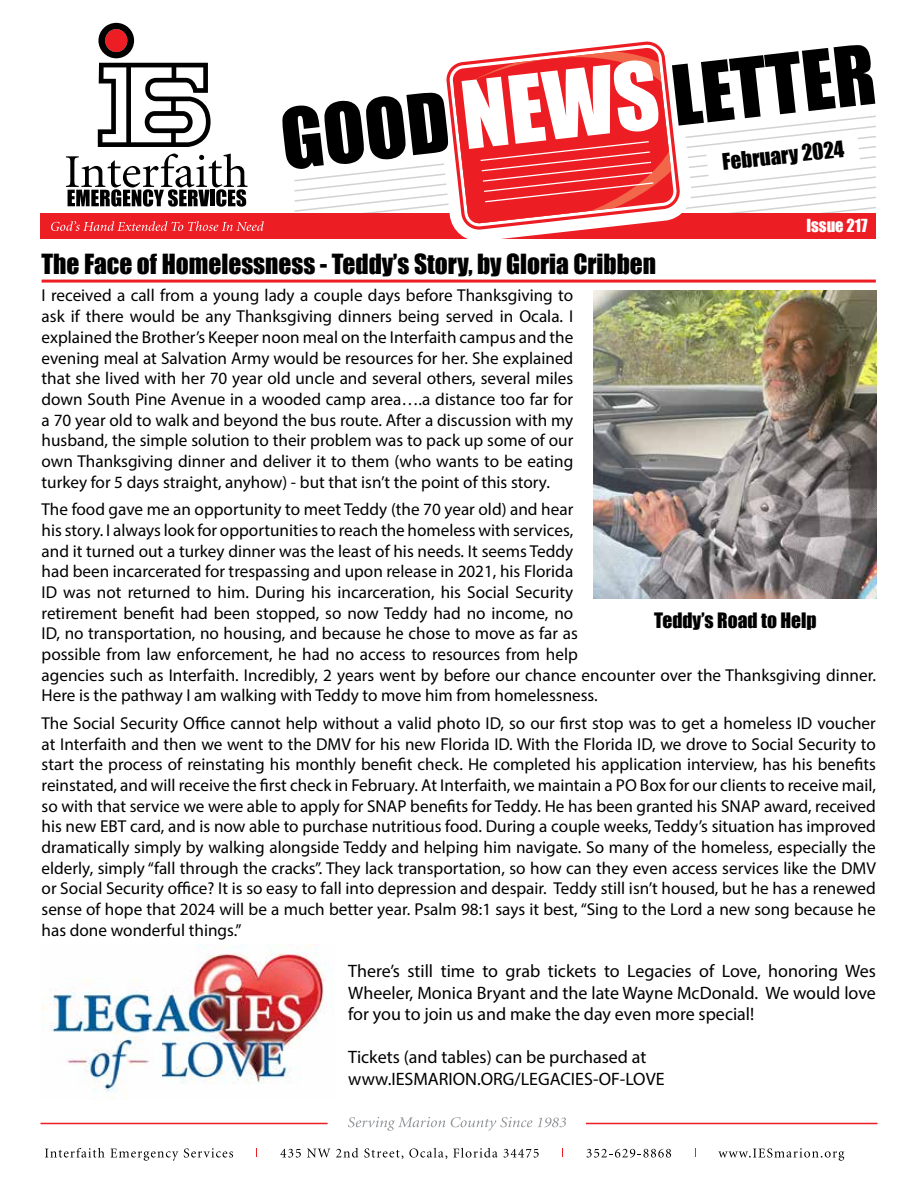
<style>
.page{position:relative;width:918px;height:1188px;background:#fff}
.page>*{position:absolute;margin:0;border:0;box-sizing:border-box;transform-origin:0 0}
.t1{font:25.5px "Impact";color:#000}
.t2{font:21px "Impact";color:#000}
.t3{font:19.5px "Impact";color:#000}
.t4{font:18px/21.6px "Myriad Pro";color:#000;text-align:justify}
.t5{font:17.25px/20.7px "Myriad Pro";color:#000;text-align:justify}
.t6{font:16.5px "Impact";color:#fff}
</style>
<div class="page">
<svg style="left:66px;top:154px;width:182px;height:53px"></svg>
<svg style="left:98px;top:23px;width:113px;height:124px"></svg>
<hr style="left:586px;top:1123px;width:292px;height:1px;background:#ed1d24">
<hr style="left:41px;top:1123px;width:287px;height:1px;background:#ed1d24">
<svg style="left:348px;top:1117px;width:97px;height:14px"></svg>
<svg style="left:451px;top:1117px;width:115px;height:14px"></svg>
<svg style="left:45px;top:1148px;width:133px;height:13px"></svg>
<svg style="left:184px;top:1148px;width:49px;height:10px"></svg>
<svg style="left:280px;top:1149px;width:21px;height:9px"></svg>
<svg style="left:307px;top:1149px;width:23px;height:9px"></svg>
<svg style="left:336px;top:1148px;width:22px;height:10px"></svg>
<svg style="left:364px;top:1148px;width:39px;height:11px"></svg>
<svg style="left:409px;top:1148px;width:38px;height:11px"></svg>
<svg style="left:453px;top:1148px;width:86px;height:10px"></svg>
<svg style="left:587px;top:1149px;width:84px;height:9px"></svg>
<svg style="left:718px;top:1148px;width:126px;height:13px"></svg>
<div style="left:40px;top:214px;width:838px;height:25px;background:#ed1d24"></div>
<svg style="left:457px;top:232px;width:106px;height:6px"></svg>
<div style="left:877px;top:20px;width:29px;height:270px;background:#fff"></div>
<svg style="left:51px;top:221px;width:213px;height:10px"></svg>
<svg style="left:282px;top:45px;width:593px;height:187px"></svg>
<div style="left:704px;top:215px;width:157px;height:23px;background:#ed1d24"></div>
<hr style="left:42px;top:280px;width:834px;height:3px;background:#ed1d24">
<img style="left:594px;top:291px;width:283px;height:308px">
<img style="left:42px;top:945px;width:284px;height:154px">
<p class="t2" style="left:721px;top:145px;width:124px;rotate:-6deg">February 2024</p>
<p class="t6" style="left:806px;top:212px;width:63px">Issue 217</p>
<h1 class="t1" style="left:42px;top:244px;width:616px">The Face of Homelessness - Teddy’s Story, by Gloria Cribben</h1>
<p class="t5" style="left:42px;top:285px;width:533px">I received a call from a young lady a couple days before Thanksgiving to ask if there would be any Thanksgiving dinners being served in Ocala. I explained the Brother’s Keeper noon meal on the Interfaith campus and the evening meal at Salvation Army would be resources for her. She explained that she lived with her 70 year old uncle and several others, several miles down South Pine Avenue in a wooded camp area….a distance too far for a 70 year old to walk and beyond the bus route. After a discussion with my husband, the simple solution to their problem was to pack up some of our own Thanksgiving dinner and deliver it to them (who wants to be eating turkey for 5 days straight, anyhow) - but that isn’t the point of this story.</p>
<p class="t5" style="left:42px;top:499px;width:836px;text-align:left">The food gave me an opportunity to meet Teddy (the 70 year old) and hear<br>his story. I always look for opportunities to reach the homeless with services,<br>and it turned out a turkey dinner was the least of his needs. It seems Teddy<br>had been incarcerated for trespassing and upon release in 2021, his Florida<br>ID was not returned to him. During his incarceration, his Social Security<br>retirement benefit had been stopped, so now Teddy had no income, no<br>ID, no transportation, no housing, and because he chose to move as far as<br>possible from law enforcement, he had no access to resources from help<br>agencies such as Interfaith. Incredibly, 2 years went by before our chance encounter over the Thanksgiving dinner.<br>Here is the pathway I am walking with Teddy to move him from homelessness.</p>
<p class="t5" style="left:42px;top:712px;width:836px">The Social Security Office cannot help without a valid photo ID, so our first stop was to get a homeless ID voucher at Interfaith and then we went to the DMV for his new Florida ID. With the Florida ID, we drove to Social Security to start the process of reinstating his monthly benefit check. He completed his application interview, has his benefits reinstated, and will receive the first check in February. At Interfaith, we maintain a PO Box for our clients to receive mail, so with that service we were able to apply for SNAP benefits for Teddy. He has been granted his SNAP award, received his new EBT card, and is now able to purchase nutritious food. During a couple weeks, Teddy’s situation has improved dramatically simply by walking alongside Teddy and helping him navigate. So many of the homeless, especially the elderly, simply “fall through the cracks”. They lack transportation, so how can they even access services like the DMV or Social Security office? It is so easy to fall into depression and despair. Teddy still isn’t housed, but he has a renewed sense of hope that 2024 will be a much better year. Psalm 98:1 says it best, “Sing to the Lord a new song because he has done wonderful things.”</p>
<p class="t3" style="left:654px;top:605px;width:164px">Teddy’s Road to Help</p>
<p class="t4" style="left:348px;top:960px;width:529px">There’s still time to grab tickets to Legacies of Love, honoring Wes Wheeler, Monica Bryant and the late Wayne McDonald. We would love for you to join us and make the day even more special!</p>
<p class="t4" style="left:348px;top:1046px;width:318px">Tickets (and tables) can be purchased at www.IESMARION.ORG/LEGACIES-OF-LOVE</p>
</div>
